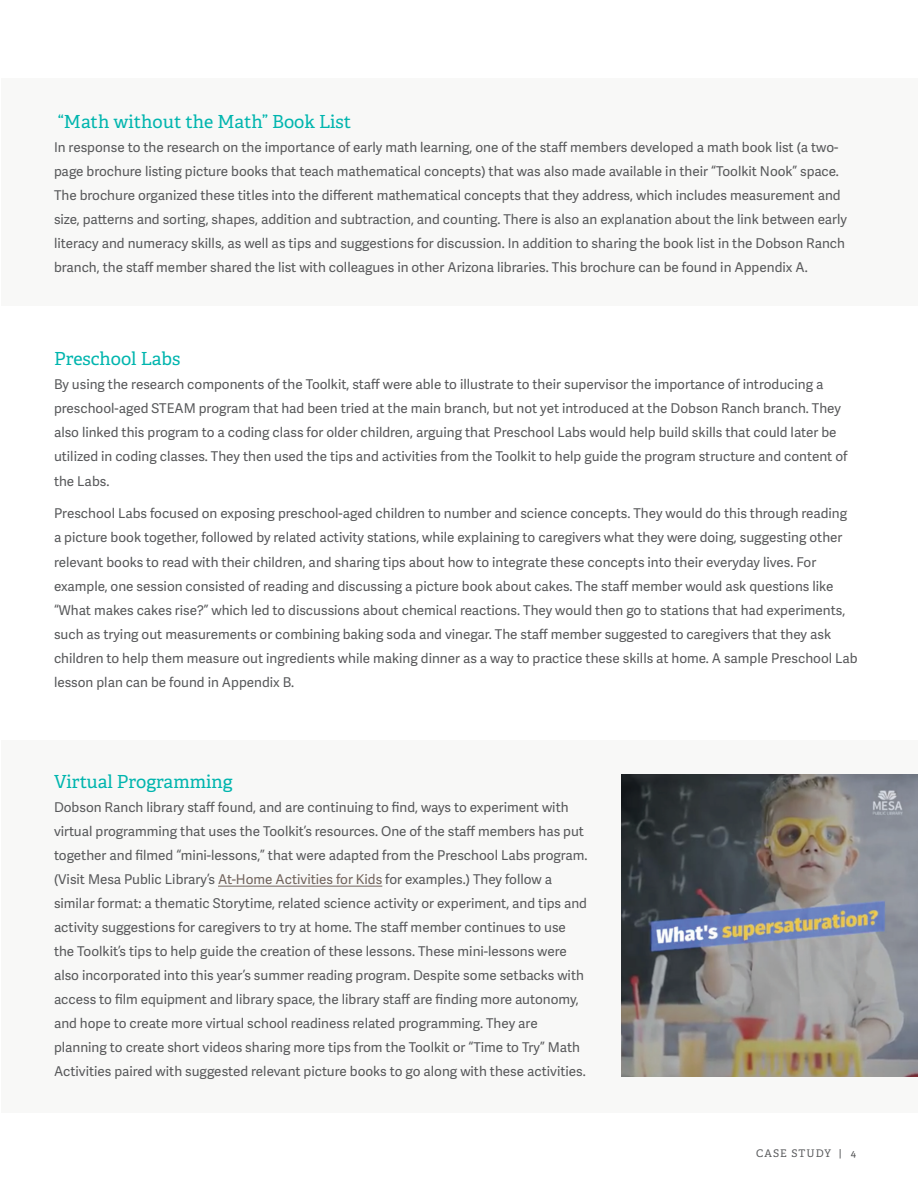
<style>
.page{position:relative;width:918px;height:1188px;background:#fff}
.page>*{position:absolute;margin:0;border:0;box-sizing:border-box;transform-origin:0 0}
.t1{font:18px "Adelle";color:#00b5ae}
.t2{font:13.5px/24px "Adelle Sans";color:#57585a}
.t3{font:10.5px "Adelle";letter-spacing:.1em;color:#57585a}
.s1{color:#71635c}
</style>
<div class="page">
<div style="left:1px;top:740px;width:917px;height:372px;background:#f8f8f7"></div>
<hr style="left:218px;top:886px;width:164px;height:1px;background:#71635c">
<img style="left:621px;top:774px;width:297px;height:302px">
<div style="left:1px;top:78px;width:917px;height:228px;background:#f8f8f7"></div>
<h1 class="t1" style="left:58px;top:110px;width:295px">“Math without the Math” Book List</h1>
<p class="t2" style="left:54px;top:135px;width:795px">In response to the research on the importance of early math learning, one of the staff members developed a math book list (a two&shy;page brochure listing picture books that teach mathematical concepts) that was also made available in their “Toolkit Nook” space.<br>The brochure organized these titles into the different mathematical concepts that they address, which includes measurement and size, patterns and sorting, shapes, addition and subtraction, and counting. There is also an explanation about the link between early literacy and numeracy skills, as well as tips and suggestions for discussion. In addition to sharing the book list in the Dobson Ranch branch, the staff member shared the list with colleagues in other Arizona libraries. This brochure can be found in Appendix A.</p>
<h1 class="t1" style="left:54px;top:348px;width:128px">Preschool Labs</h1>
<p class="t2" style="left:54px;top:373px;width:795px">By using the research components of the Toolkit, staff were able to illustrate to their supervisor the importance of introducing a preschool-aged STEAM program that had been tried at the main branch, but not yet introduced at the Dobson Ranch branch. They also linked this program to a coding class for older children, arguing that Preschool Labs would help build skills that could later be utilized in coding classes. They then used the tips and activities from the Toolkit to help guide the program structure and content of the Labs.</p>
<p class="t2" style="left:54px;top:502px;width:805px">Preschool Labs focused on exposing preschool-aged children to number and science concepts. They would do this through reading a picture book together, followed by related activity stations, while explaining to caregivers what they were doing, suggesting other relevant books to read with their children, and sharing tips about how to integrate these concepts into their everyday lives. For example, one session consisted of reading and discussing a picture book about cakes. The staff member would ask questions like “What makes cakes rise?” which led to discussions about chemical reactions. They would then go to stations that had experiments, such as trying out measurements or combining baking soda and vinegar. The staff member suggested to caregivers that they ask children to help them measure out ingredients while making dinner as a way to practice these skills at home. A sample Preschool Lab lesson plan can be found in Appendix B.</p>
<h1 class="t1" style="left:54px;top:770px;width:180px">Virtual Programming</h1>
<p class="t2" style="left:54px;top:795px;width:535px">Dobson Ranch library staff found, and are continuing to find, ways to experiment with virtual programming that uses the Toolkit’s resources. One of the staff members has put together and filmed “mini-lessons,” that were adapted from the Preschool Labs program. (Visit Mesa Public Library’s <span class="s1">At-Home Activities for Kids</span> for examples.) They follow a similar format: a thematic Storytime, related science activity or experiment, and tips and activity suggestions for caregivers to try at home. The staff member continues to use the Toolkit’s tips to help guide the creation of these lessons. These mini-lessons were also incorporated into this year’s summer reading program. Despite some setbacks with access to film equipment and library space, the library staff are finding more autonomy, and hope to create more virtual school readiness related programming. They are planning to create short videos sharing more tips from the Toolkit or “Time to Try” Math Activities paired with suggested relevant picture books to go along with these activities.</p>
<p class="t3" style="left:756px;top:1147px;width:87px">CASE STUDY |</p>
<p class="t3" style="left:851px;top:1147px;width:7px">4</p>
</div>
